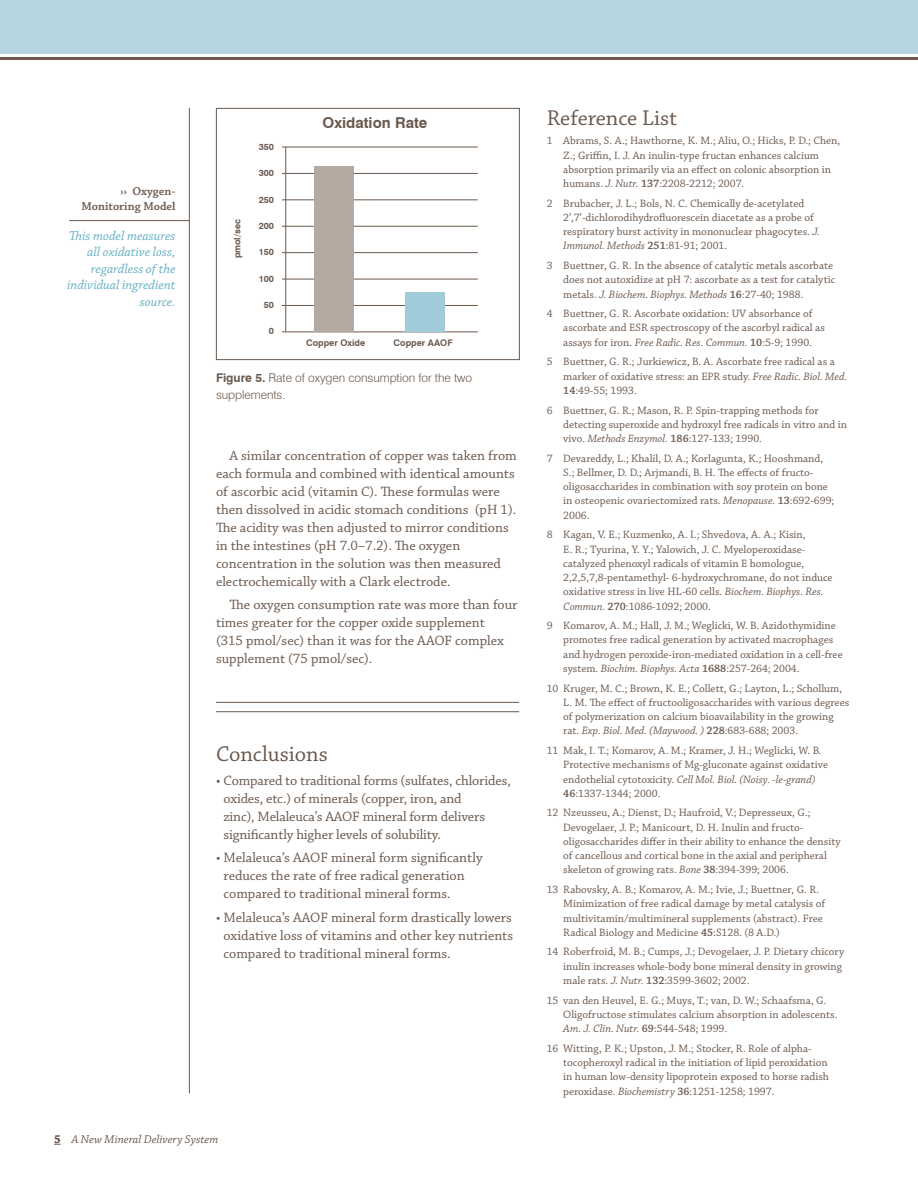
<style>
.page{position:relative;width:918px;height:1188px;background:#fff}
.page>*{position:absolute;margin:0;border:0;box-sizing:border-box;transform-origin:0 0}
.subheading{font:22.5px "Chaparral Pro";color:#6b594d}
.t1{font:700 15px "Swiss 721 BT";color:#6b594d}
.Text_w__space_before{font:14.25px/18px "Chaparral Pro";color:#6b594d}
.quote_-_text{font:italic 13.5px/16.5px "Chaparral Pro";color:#63afc4;text-align:right}
.Text_w__space_before-2{font:300 12px/16.5px "Swiss 721 BT";letter-spacing:-.005em;color:#6b594d}
.t2{font:italic 12px "Chaparral Pro";color:#6b594d}
.quote_-_subheading{font:600 12px/15px "Chaparral Pro";color:#6b594d;text-align:right}
.Text_w__space_before-3{font:11.25px/14.2px "Chaparral Pro";color:#6b594d}
.t3{font:700 9px "Swiss 721 BT";color:#6b594d}
.s1{font-weight:700}
.s2{font-weight:700;font-style:normal}
.s3{font-style:italic}
.s4{font-weight:600}
</style>
<div class="page">
<hr style="left:189px;top:108px;width:1px;height:986px;background:#6b594d">
<hr style="left:69px;top:220px;width:120px;height:1px;background:#6b594d">
<div style="left:0;top:0;width:918px;height:54px;background:#b7d5e1"></div>
<hr style="left:0;top:57px;width:918px;height:3px;background:#6b594d">
<div style="left:216px;top:108px;width:304px;height:252px;border:1px solid #6b594d"></div>
<hr style="left:282px;top:332px;width:196px;height:1px;background:#6b594d">
<hr style="left:282px;top:305px;width:196px;height:1px;background:#6b594d">
<hr style="left:282px;top:279px;width:196px;height:1px;background:#6b594d">
<hr style="left:282px;top:252px;width:196px;height:1px;background:#6b594d">
<hr style="left:282px;top:226px;width:196px;height:1px;background:#6b594d">
<hr style="left:282px;top:199px;width:196px;height:1px;background:#6b594d">
<hr style="left:282px;top:173px;width:196px;height:1px;background:#6b594d">
<hr style="left:282px;top:147px;width:196px;height:1px;background:#6b594d">
<hr style="left:285px;top:147px;width:1px;height:185px;background:#6b594d">
<div style="left:314px;top:166px;width:40px;height:166px;background:#b5aaa2"></div>
<div style="left:405px;top:292px;width:40px;height:40px;background:#9fcad8"></div>
<hr style="left:216px;top:702px;width:303px;height:1px;background:#6b594d">
<hr style="left:216px;top:711px;width:303px;height:1px;background:#6b594d">
<p class="quote_-_subheading" style="left:81px;top:184px;width:96px">›› Oxygen-<br>Monitoring Model</p>
<p class="quote_-_text" style="left:67px;top:228px;width:110px">This model measures all oxidative loss, regardless of the individual ingredient source.</p>
<p class="t3" style="left:232px;top:258px;width:41px;rotate:-90deg">pmol/sec</p>
<p class="t3" style="left:259px;top:141px;width:17px">350</p>
<p class="t3" style="left:259px;top:168px;width:17px">300</p>
<p class="t3" style="left:259px;top:194px;width:17px">250</p>
<p class="t3" style="left:259px;top:220px;width:17px">200</p>
<p class="t3" style="left:259px;top:247px;width:17px">150</p>
<p class="t3" style="left:259px;top:273px;width:17px">100</p>
<p class="t3" style="left:264px;top:299px;width:12px">50</p>
<p class="t3" style="left:269px;top:326px;width:7px">0</p>
<p class="t1" style="left:323px;top:114px;width:106px">Oxidation Rate</p>
<p class="t3" style="left:306px;top:338px;width:61px">Copper Oxide</p>
<p class="t3" style="left:394px;top:338px;width:61px">Copper AAOF</p>
<p class="Text_w__space_before-2" style="left:216px;top:370px;width:258px"><span class="s1">Figure 5.</span> Rate of oxygen consumption for the two supplements.</p>
<p class="Text_w__space_before" style="left:216px;top:447px;width:302px;text-indent:13px">A similar concentration of copper was taken from each formula and combined with identical amounts of ascorbic acid (vitamin C). These formulas were then dissolved in acidic stomach conditions (pH 1).<br>The acidity was then adjusted to mirror conditions in the intestines (pH 7.0–7.2). The oxygen concentration in the solution was then measured electrochemically with a Clark electrode.</p>
<p class="Text_w__space_before" style="left:216px;top:596px;width:303px;text-indent:13px">The oxygen consumption rate was more than four times greater for the copper oxide supplement<br>(315 pmol/sec) than it was for the AAOF complex supplement (75 pmol/sec).</p>
<p class="subheading" style="left:216px;top:742px;width:113px">Conclusions</p>
<p class="Text_w__space_before" style="left:224px;top:772px;width:289px;text-indent:-8px">• Compared to traditional forms (sulfates, chlorides, oxides, etc.) of minerals (copper, iron, and<br>zinc), Melaleuca’s AAOF mineral form delivers significantly higher levels of solubility.</p>
<p class="Text_w__space_before" style="left:224px;top:849px;width:261px;text-indent:-8px">• Melaleuca’s AAOF mineral form significantly reduces the rate of free radical generation compared to traditional mineral forms.</p>
<p class="Text_w__space_before" style="left:224px;top:909px;width:291px;text-align:justify;text-indent:-8px">• Melaleuca’s AAOF mineral form drastically lowers oxidative loss of vitamins and other key nutrients compared to traditional mineral forms.</p>
<p class="t2" style="left:54px;top:1133px;width:166px"><span class="s2">5</span> A New Mineral Delivery System</p>
<p class="subheading" style="left:547px;top:105px;width:132px">Reference List</p>
<p class="Text_w__space_before-3" style="left:563px;top:134px;width:279px;text-indent:-16px">1 Abrams, S. A.; Hawthorne, K. M.; Aliu, O.; Hicks, P. D.; Chen, Z.; Griffin, I. J. An inulin-type fructan enhances calcium absorption primarily via an effect on colonic absorption in humans. <span class="s3">J. Nutr.</span> <span class="s4">137</span>:2208-2212; 2007.</p>
<p class="Text_w__space_before-3" style="left:563px;top:196px;width:258px;text-indent:-16px">2 Brubacher, J. L.; Bols, N. C. Chemically de-acetylated 2’,7’-dichlorodihydrofluorescein diacetate as a probe of respiratory burst activity in mononuclear phagocytes. <span class="s3">J.<br>Immunol. Methods</span> <span class="s4">251</span>:81-91; 2001.</p>
<p class="Text_w__space_before-3" style="left:563px;top:259px;width:274px;text-indent:-16px">3 Buettner, G. R. In the absence of catalytic metals ascorbate does not autoxidize at pH 7: ascorbate as a test for catalytic metals. <span class="s3">J. Biochem. Biophys. Methods</span> <span class="s4">16</span>:27-40; 1988.</p>
<p class="Text_w__space_before-3" style="left:563px;top:307px;width:263px;text-indent:-16px">4 Buettner, G. R. Ascorbate oxidation: UV absorbance of ascorbate and ESR spectroscopy of the ascorbyl radical as assays for iron. <span class="s3">Free Radic. Res. Commun.</span> <span class="s4">10</span>:5-9; 1990.</p>
<p class="Text_w__space_before-3" style="left:563px;top:355px;width:286px;text-indent:-16px">5 Buettner, G. R.; Jurkiewicz, B. A. Ascorbate free radical as a marker of oxidative stress: an EPR study. <span class="s3">Free Radic. Biol. Med.<br></span><span class="s4">14</span>:49-55; 1993.</p>
<p class="Text_w__space_before-3" style="left:563px;top:403px;width:285px;text-indent:-16px">6 Buettner, G. R.; Mason, R. P. Spin-trapping methods for detecting superoxide and hydroxyl free radicals in vitro and in vivo. <span class="s3">Methods Enzymol.</span> <span class="s4">186</span>:127-133; 1990.</p>
<p class="Text_w__space_before-3" style="left:563px;top:451px;width:273px;text-indent:-16px">7 Devareddy, L.; Khalil, D. A.; Korlagunta, K.; Hooshmand, S.; Bellmer, D. D.; Arjmandi, B. H. The effects of fructo&shy;oligosaccharides in combination with soy protein on bone in osteopenic ovariectomized rats. <span class="s3">Menopause.</span> <span class="s4">13</span>:692-699; 2006.</p>
<p class="Text_w__space_before-3" style="left:563px;top:528px;width:271px;text-indent:-16px">8 Kagan, V. E.; Kuzmenko, A. I.; Shvedova, A. A.; Kisin,<br>E. R.; Tyurina, Y. Y.; Yalowich, J. C. Myeloperoxidase&shy;catalyzed phenoxyl radicals of vitamin E homologue, 2,2,5,7,8-pentamethyl- 6-hydroxychromane, do not induce oxidative stress in live HL-60 cells. <span class="s3">Biochem. Biophys. Res.<br>Commun.</span> <span class="s4">270</span>:1086-1092; 2000.</p>
<p class="Text_w__space_before-3" style="left:563px;top:619px;width:281px;text-indent:-16px">9 Komarov, A. M.; Hall, J. M.; Weglicki, W. B. Azidothymidine promotes free radical generation by activated macrophages and hydrogen peroxide-iron-mediated oxidation in a cell-free system. <span class="s3">Biochim. Biophys. Acta</span> <span class="s4">1688</span>:257-264; 2004.</p>
<p class="Text_w__space_before-3" style="left:563px;top:681px;width:287px;text-indent:-16px">10 Kruger, M. C.; Brown, K. E.; Collett, G.; Layton, L.; Schollum, L. M. The effect of fructooligosaccharides with various degrees of polymerization on calcium bioavailability in the growing rat. <span class="s3">Exp. Biol. Med. (Maywood. )</span> <span class="s4">228</span>:683-688; 2003.</p>
<p class="Text_w__space_before-3" style="left:563px;top:744px;width:266px;text-indent:-16px">11 Mak, I. T.; Komarov, A. M.; Kramer, J. H.; Weglicki, W. B.<br>Protective mechanisms of Mg-gluconate against oxidative endothelial cytotoxicity. <span class="s3">Cell Mol. Biol. (Noisy. -le-grand)<br></span><span class="s4">46</span>:1337-1344; 2000.</p>
<p class="Text_w__space_before-3" style="left:563px;top:806px;width:279px;text-indent:-16px">12 Nzeusseu, A.; Dienst, D.; Haufroid, V.; Depresseux, G.; Devogelaer, J. P.; Manicourt, D. H. Inulin and fructo&shy;oligosaccharides differ in their ability to enhance the density of cancellous and cortical bone in the axial and peripheral skeleton of growing rats. <span class="s3">Bone</span> <span class="s4">38</span>:394-399; 2006.</p>
<p class="Text_w__space_before-3" style="left:563px;top:883px;width:264px;text-indent:-16px">13 Rabovsky, A. B.; Komarov, A. M.; Ivie, J.; Buettner, G. R.<br>Minimization of free radical damage by metal catalysis of multivitamin/multimineral supplements (abstract). Free Radical Biology and Medicine <span class="s4">45</span>:S128. (8 A.D.)</p>
<p class="Text_w__space_before-3" style="left:563px;top:945px;width:283px;text-indent:-16px">14 Roberfroid, M. B.; Cumps, J.; Devogelaer, J. P. Dietary chicory inulin increases whole-body bone mineral density in growing male rats. <span class="s3">J. Nutr.</span> <span class="s4">132</span>:3599-3602; 2002.</p>
<p class="Text_w__space_before-3" style="left:563px;top:993px;width:276px;text-indent:-16px">15 van den Heuvel, E. G.; Muys, T.; van, D. W.; Schaafsma, G.<br>Oligofructose stimulates calcium absorption in adolescents.<br><span class="s3">Am. J. Clin. Nutr.</span> <span class="s4">69</span>:544-548; 1999.</p>
<p class="Text_w__space_before-3" style="left:563px;top:1042px;width:267px;text-indent:-16px">16 Witting, P. K.; Upston, J. M.; Stocker, R. Role of alpha&shy;tocopheroxyl radical in the initiation of lipid peroxidation in human low-density lipoprotein exposed to horse radish peroxidase. <span class="s3">Biochemistry</span> <span class="s4">36</span>:1251-1258; 1997.</p>
</div>
